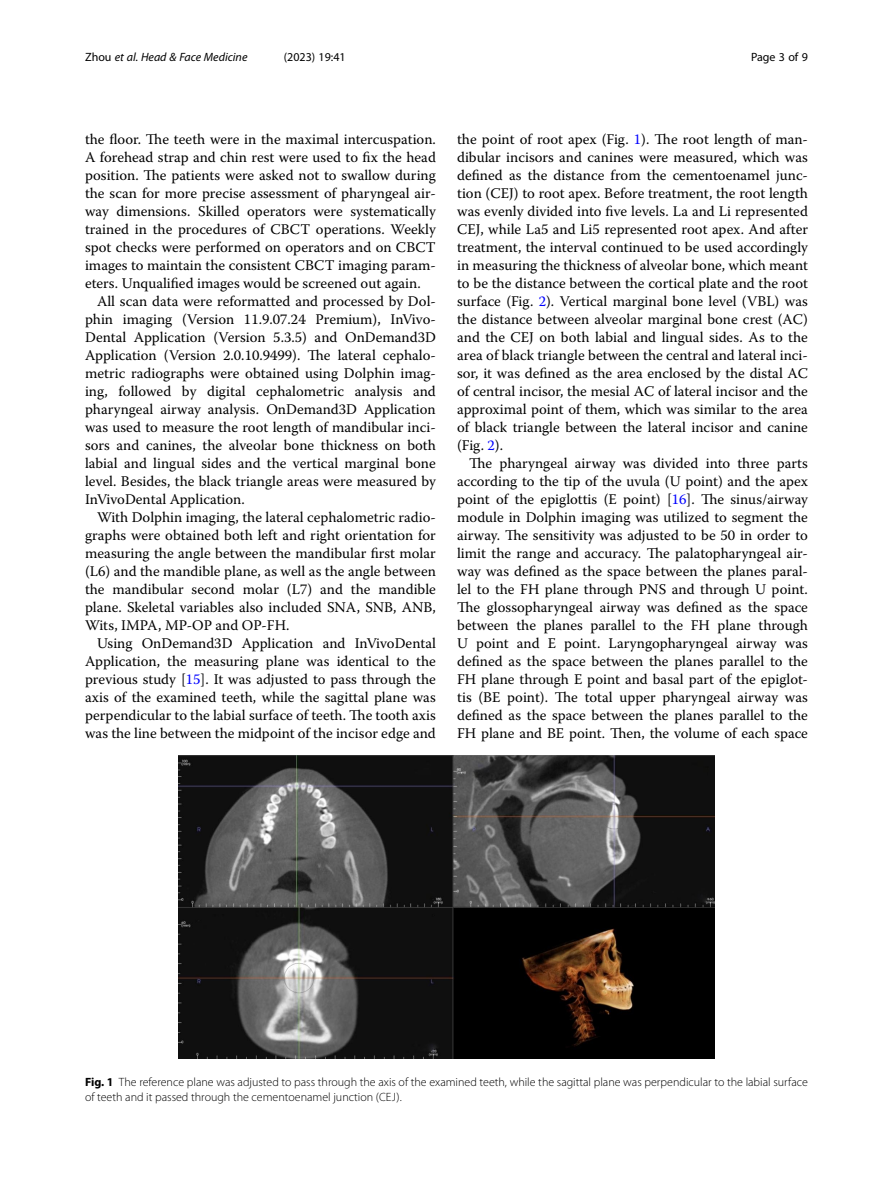
<style>
.page{position:relative;width:893px;height:1191px;background:#fff}
.page>*{position:absolute;margin:0;border:0;box-sizing:border-box;transform-origin:0 0}
.Body_Text_Indent{font:14.7px/18px "Warnock Pro";color:#000;text-align:justify}
.Body_Text{font:14.7px/18px "Warnock Pro";color:#000;text-align:justify}
.Figure_Caption{font:300 12px/15px "Myriad Pro";color:#000}
.t1{font:italic 12px "Myriad Pro";color:#000}
.t2{font:12px "Myriad Pro";color:#000}
.s1{font-style:normal}
.s2{color:#00f}
.s3{font-weight:700}
</style>
<div class="page">
<img style="left:178px;top:755px;width:536px;height:304px">
<p class="t1" style="left:85px;top:50px;width:164px"><span class="s1">Zhou</span> et al. Head &amp; Face Medicine</p>
<p class="t2" style="left:284px;top:50px;width:63px">(2023) 19:41</p>
<p class="t2" style="left:751px;top:50px;width:58px">Page 3 of 9</p>
<p class="Body_Text" style="left:85px;top:130px;width:352px">the floor. The teeth were in the maximal intercuspation.<br>A forehead strap and chin rest were used to fix the head position. The patients were asked not to swallow during the scan for more precise assessment of pharyngeal air&shy;way dimensions. Skilled operators were systematically trained in the procedures of CBCT operations. Weekly spot checks were performed on operators and on CBCT images to maintain the consistent CBCT imaging param&shy;eters. Unqualified images would be screened out again.</p>
<p class="Body_Text_Indent" style="left:85px;top:292px;width:352px;text-indent:12px">All scan data were reformatted and processed by Dol&shy;phin imaging (Version 11.9.07.24 Premium), InVivo-Dental Application (Version 5.3.5) and OnDemand3D Application (Version 2.0.10.9499). The lateral cephalo&shy;metric radiographs were obtained using Dolphin imag&shy;ing, followed by digital cephalometric analysis and pharyngeal airway analysis. OnDemand3D Application was used to measure the root length of mandibular inci&shy;sors and canines, the alveolar bone thickness on both labial and lingual sides and the vertical marginal bone level. Besides, the black triangle areas were measured by InVivoDental Application.</p>
<p class="Body_Text_Indent" style="left:85px;top:508px;width:352px;text-indent:12px">With Dolphin imaging, the lateral cephalometric radio&shy;graphs were obtained both left and right orientation for measuring the angle between the mandibular first molar (L6) and the mandible plane, as well as the angle between the mandibular second molar (L7) and the mandible plane. Skeletal variables also included SNA, SNB, ANB, Wits, IMPA, MP-OP and OP-FH.</p>
<p class="Body_Text_Indent" style="left:85px;top:634px;width:352px;text-indent:12px">Using OnDemand3D Application and InVivoDental Application, the measuring plane was identical to the previous study [<span class="s2">15</span>]. It was adjusted to pass through the axis of the examined teeth, while the sagittal plane was perpendicular to the labial surface of teeth. The tooth axis was the line between the midpoint of the incisor edge and</p>
<p class="Body_Text_Indent" style="left:457px;top:130px;width:352px">the point of root apex (Fig. <span class="s2">1</span>). The root length of man&shy;dibular incisors and canines were measured, which was defined as the distance from the cementoenamel junc&shy;tion (CEJ) to root apex. Before treatment, the root length was evenly divided into five levels. La and Li represented CEJ, while La5 and Li5 represented root apex. And after treatment, the interval continued to be used accordingly in measuring the thickness of alveolar bone, which meant to be the distance between the cortical plate and the root surface (Fig. <span class="s2">2</span>). Vertical marginal bone level (VBL) was the distance between alveolar marginal bone crest (AC) and the CEJ on both labial and lingual sides. As to the area of black triangle between the central and lateral inci&shy;sor, it was defined as the area enclosed by the distal AC of central incisor, the mesial AC of lateral incisor and the approximal point of them, which was similar to the area of black triangle between the lateral incisor and canine (Fig. <span class="s2">2</span>).</p>
<p class="Body_Text_Indent" style="left:457px;top:454px;width:352px;text-indent:12px">The pharyngeal airway was divided into three parts according to the tip of the uvula (U point) and the apex point of the epiglottis (E point) [<span class="s2">16</span>]. The sinus/airway module in Dolphin imaging was utilized to segment the airway. The sensitivity was adjusted to be 50 in order to limit the range and accuracy. The palatopharyngeal air&shy;way was defined as the space between the planes paral&shy;lel to the FH plane through PNS and through U point.<br>The glossopharyngeal airway was defined as the space between the planes parallel to the FH plane through U point and E point. Laryngopharyngeal airway was defined as the space between the planes parallel to the FH plane through E point and basal part of the epiglot&shy;tis (BE point). The total upper pharyngeal airway was defined as the space between the planes parallel to the FH plane and BE point. Then, the volume of each space</p>
<p class="Figure_Caption" style="left:85px;top:1074px;width:724px"><span class="s3">Fig. 1</span> The reference plane was adjusted to pass through the axis of the examined teeth, while the sagittal plane was perpendicular to the labial surface of teeth and it passed through the cementoenamel junction (CEJ).</p>
</div>
